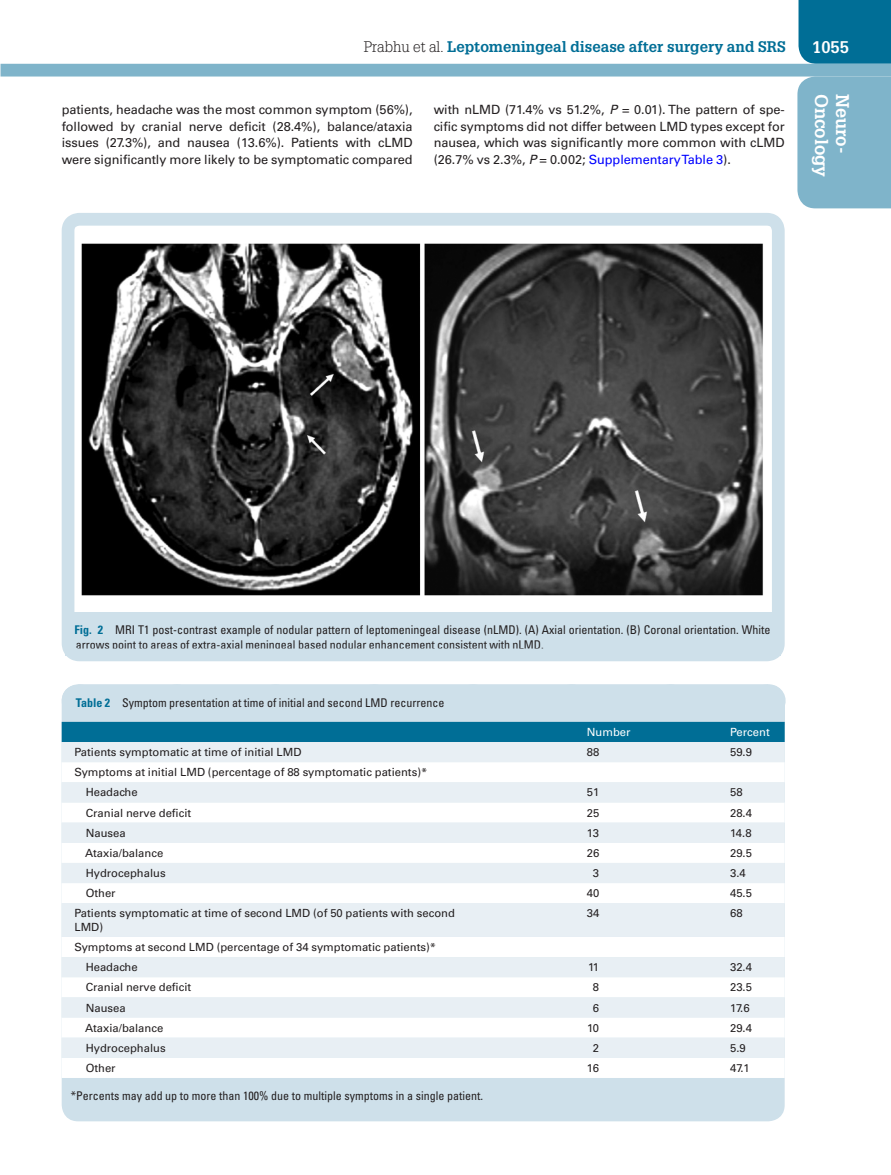
<style>
.page{position:relative;width:891px;height:1175px;background:#fff}
.page>*{position:absolute;margin:0;border:0;box-sizing:border-box;transform-origin:0 0}
.t1{font:700 18px "Glypha LT Std";color:#fff}
.t2{font:700 16.5px "Glypha LT Std";color:#fff}
.t3{font:700 15px "Glypha LT Std";color:#006e96}
.t4{font:12.75px/16.5px "Univers LT Std";letter-spacing:-.005em;color:#231f20;text-align:justify}
.t5{font:condensed 12px/15px "Univers LT Std";color:#231f20}
.t6{font:11.25px/20.1px "Univers LT Std";color:#231f20}
.t7{font:11.25px "Univers LT Std";color:#fff}
.s1{font-weight:300;color:#231f20}
.s2{font-style:italic}
.s3{color:#00f}
.s4{font-weight:700;color:#006e96}
</style>
<div class="page">
<div style="left:799px;top:0;width:92px;height:64px;background:#006e96"></div>
<div style="left:1px;top:64px;width:890px;height:12px;background:#7fb4ca"></div>
<div style="left:797px;top:76px;width:94px;height:132px;background:#7fb4ca"></div>
<div style="left:65px;top:612px;width:716px;height:44px;background:#cee0ea"></div>
<img style="left:81px;top:243px;width:682px;height:353px">
<div style="left:62px;top:213px;width:723px;height:448px;border:13px solid #cee0ea;border-radius:12px"></div>
<div style="left:62px;top:684px;width:723px;height:437px;background:#cee0ea;border-radius:16px"></div>
<svg style="left:62px;top:684px;width:723px;height:58px"></svg>
<div style="left:62px;top:742px;width:723px;height:20px;background:#e8eff4"></div>
<svg style="left:62px;top:762px;width:723px;height:316px"></svg>
<h3 class="t3" style="left:364px;top:37px;width:423px"><span class="s1">Prabhu et al.</span> Leptomeningeal disease after surgery and SRS</h3>
<h2 class="t2" style="left:812px;top:37px;width:38px">1055</h2>
<h1 class="t1" style="left:833px;top:94px;width:85px;rotate:90deg">Oncology</h1>
<h1 class="t1" style="left:854px;top:94px;width:61px;rotate:90deg">Neuro-</h1>
<p class="t4" style="left:62px;top:102px;width:353px">patients, headache was the most common symptom (56%), followed by cranial nerve deficit (28.4%), balance/ataxia issues (27.3%), and nausea (13.6%). Patients with cLMD were significantly more likely to be symptomatic compared</p>
<p class="t4" style="left:434px;top:102px;width:353px">with nLMD (71.4% vs 51.2%, <span class="s2">P</span> = 0.01). The pattern of spe&shy;cific symptoms did not differ between LMD types except for nausea, which was significantly more common with cLMD (26.7% vs 2.3%, <span class="s2">P</span> = 0.002; <span class="s3">Supplementary Table 3</span>).</p>
<p class="t5" style="left:74px;top:621px;width:698px"><span class="s4">Fig. 2</span> MRI T1 post-contrast example of nodular pattern of leptomeningeal disease (nLMD). (A) Axial orientation. (B) Coronal orientation. White arrows point to areas of extra-axial meningeal based nodular enhancement consistent with nLMD.</p>
<p class="t5" style="left:76px;top:695px;width:370px"><span class="s4">Table 2</span> Symptom presentation at time of initial and second LMD recurrence</p>
<p class="t7" style="left:587px;top:725px;width:45px">Number</p>
<p class="t7" style="left:730px;top:725px;width:41px">Percent</p>
<p class="t6" style="left:74px;top:742px;width:229px">Patients symptomatic at time of initial LMD</p>
<p class="t6" style="left:587px;top:742px;width:14px">88</p>
<p class="t6" style="left:730px;top:742px;width:23px">59.9</p>
<p class="t6" style="left:86px;top:762px;width:343px;text-indent:-11px">Symptoms at initial LMD (percentage of 88 symptomatic patients)*<br>Headache</p>
<p class="t6" style="left:587px;top:782px;width:14px">51</p>
<p class="t6" style="left:730px;top:782px;width:14px">58</p>
<p class="t6" style="left:86px;top:802px;width:107px">Cranial nerve deficit</p>
<p class="t6" style="left:587px;top:802px;width:14px">25</p>
<p class="t6" style="left:730px;top:802px;width:23px">28.4</p>
<p class="t6" style="left:86px;top:822px;width:42px">Nausea</p>
<p class="t6" style="left:587px;top:822px;width:14px">13</p>
<p class="t6" style="left:730px;top:822px;width:23px">14.8</p>
<p class="t6" style="left:85px;top:843px;width:80px">Ataxia/balance</p>
<p class="t6" style="left:587px;top:843px;width:14px">26</p>
<p class="t6" style="left:730px;top:843px;width:23px">29.5</p>
<p class="t6" style="left:86px;top:863px;width:82px">Hydrocephalus</p>
<p class="t6" style="left:593px;top:863px;width:8px">3</p>
<p class="t6" style="left:730px;top:863px;width:17px">3.4</p>
<p class="t6" style="left:86px;top:883px;width:32px">Other</p>
<p class="t6" style="left:587px;top:883px;width:14px">40</p>
<p class="t6" style="left:730px;top:883px;width:23px">45.5</p>
<p class="t6" style="left:74px;top:906px;width:382px;line-height:13.5px">Patients symptomatic at time of second LMD (of 50 patients with second<br>LMD)</p>
<p class="t6" style="left:587px;top:903px;width:14px">34</p>
<p class="t6" style="left:730px;top:903px;width:14px">68</p>
<p class="t6" style="left:86px;top:937px;width:352px;text-indent:-11px">Symptoms at second LMD (percentage of 34 symptomatic patients)*<br>Headache</p>
<p class="t6" style="left:588px;top:957px;width:12px">11</p>
<p class="t6" style="left:730px;top:957px;width:23px">32.4</p>
<p class="t6" style="left:86px;top:977px;width:107px">Cranial nerve deficit</p>
<p class="t6" style="left:593px;top:977px;width:8px">8</p>
<p class="t6" style="left:730px;top:977px;width:23px">23.5</p>
<p class="t6" style="left:86px;top:997px;width:42px">Nausea</p>
<p class="t6" style="left:593px;top:997px;width:8px">6</p>
<p class="t6" style="left:730px;top:997px;width:21px">17.6</p>
<p class="t6" style="left:85px;top:1017px;width:80px">Ataxia/balance</p>
<p class="t6" style="left:587px;top:1017px;width:13px">10</p>
<p class="t6" style="left:730px;top:1017px;width:23px">29.4</p>
<p class="t6" style="left:86px;top:1037px;width:82px">Hydrocephalus</p>
<p class="t6" style="left:593px;top:1037px;width:8px">2</p>
<p class="t6" style="left:730px;top:1037px;width:17px">5.9</p>
<p class="t6" style="left:86px;top:1058px;width:32px">Other</p>
<p class="t6" style="left:587px;top:1058px;width:14px">16</p>
<p class="t6" style="left:730px;top:1058px;width:21px">47.1</p>
<p class="t5" style="left:71px;top:1087px;width:414px">*Percents may add up to more than 100% due to multiple symptoms in a single patient.</p>
</div>
